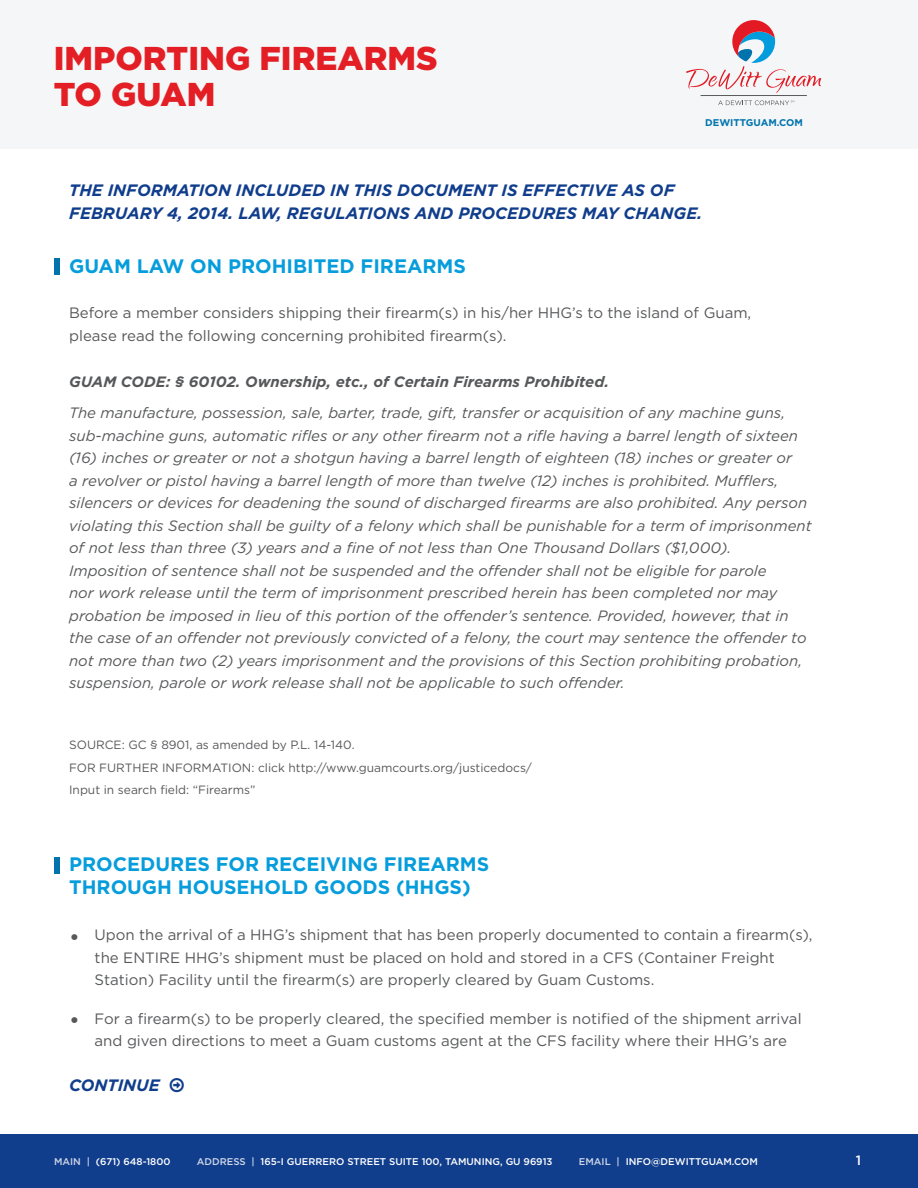
<style>
.page{position:relative;width:918px;height:1188px;background:#fff}
.page>*{position:absolute;margin:0;border:0;box-sizing:border-box;transform-origin:0 0}
.t1{font:900 33px/36px "Gotham HTF";color:#e31f25}
.t2{font:700 19.5px/23.4px "Gotham HTF";color:#069ddc}
.t3{font:italic 700 16.5px/22.5px "Gotham HTF";color:#103d8c}
.t4{font:italic 15px/22.5px "Gotham HTF";color:#57585a}
.t5{font:15px/22.5px "Gotham HTF";color:#57585a}
.t6{font:italic 700 15px "Gotham HTF";color:#57585a}
.back-list{font:500 13.5px "Gotham HTF";color:#fff}
.t7{font:12px "Gotham HTF";color:#57585a}
.t8{font:500 9.75px "Gotham HTF";color:#fff}
.back-list-2{font:700 9.75px "Gotham HTF";color:#0073ad}
.s1{font-size:22.5px}
.s2{color:#d0d8e8}
</style>
<div class="page">
<div style="left:0;top:0;width:918px;height:148px;background:#f4f6f7"></div>
<hr style="left:701px;top:95px;width:106px;height:1px;background:#59595c">
<svg style="left:686px;top:20px;width:135px;height:73px"></svg>
<svg style="left:718px;top:100px;width:76px;height:5px"></svg>
<div style="left:0;top:1134px;width:918px;height:54px;background:#103d8c"></div>
<div style="left:54px;top:258px;width:5px;height:16px;background:#0073ad"></div>
<div style="left:54px;top:858px;width:5px;height:16px;background:#0073ad"></div>
<p class="t1" style="left:54px;top:39px;width:385px">IMPORTING FIREARMS<br>TO GUAM</p>
<p class="back-list-2" style="left:705px;top:117px;width:99px">DEWITTGUAM.COM</p>
<p class="t3" style="left:69px;top:179px;width:635px">THE INFORMATION INCLUDED IN THIS DOCUMENT IS EFFECTIVE AS OF<br>FEBRUARY 4, 2014. LAW, REGULATIONS AND PROCEDURES MAY CHANGE.</p>
<p class="t2" style="left:69px;top:254px;width:398px">GUAM LAW ON PROHIBITED FIREARMS</p>
<p class="t5" style="left:69px;top:301px;width:684px">Before a member considers shipping their firearm(s) in his/her HHG’s to the island of Guam, please read the following concerning prohibited firearm(s).</p>
<p class="t6" style="left:69px;top:373px;width:542px">GUAM CODE: § 60102. Ownership, etc., of Certain Firearms Prohibited.</p>
<p class="t4" style="left:69px;top:401px;width:744px">The manufacture, possession, sale, barter, trade, gift, transfer or acquisition of any machine guns, sub-machine guns, automatic rifles or any other firearm not a rifle having a barrel length of sixteen (16) inches or greater or not a shotgun having a barrel length of eighteen (18) inches or greater or<br>a revolver or pistol having a barrel length of more than twelve (12) inches is prohibited. Mufflers, silencers or devices for deadening the sound of discharged firearms are also prohibited. Any person violating this Section shall be guilty of a felony which shall be punishable for a term of imprisonment of not less than three (3) years and a fine of not less than One Thousand Dollars ($1,000).<br>Imposition of sentence shall not be suspended and the offender shall not be eligible for parole<br>nor work release until the term of imprisonment prescribed herein has been completed nor may probation be imposed in lieu of this portion of the offender’s sentence. Provided, however, that in the case of an offender not previously convicted of a felony, the court may sentence the offender to not more than two (2) years imprisonment and the provisions of this Section prohibiting probation, suspension, parole or work release shall not be applicable to such offender.</p>
<p class="t7" style="left:69px;top:738px;width:287px">SOURCE: GC § 8901, as amended by P.L. 14-140.</p>
<p class="t7" style="left:69px;top:761px;width:464px">FOR FURTHER INFORMATION: click http://www.guamcourts.org/justicedocs/</p>
<p class="t7" style="left:69px;top:783px;width:188px">Input in search field: “Firearms”</p>
<p class="t2" style="left:69px;top:852px;width:422px">PROCEDURES FOR RECEIVING FIREARMS<br>THROUGH HOUSEHOLD GOODS (HHGS)</p>
<p class="t5" style="left:95px;top:923px;width:720px;text-indent:-26px"><span class="s1">•</span> Upon the arrival of a HHG’s shipment that has been properly documented to contain a firearm(s), the ENTIRE HHG’s shipment must be placed on hold and stored in a CFS (Container Freight<br>Station) Facility until the firearm(s) are properly cleared by Guam Customs.</p>
<p class="t5" style="left:95px;top:1007px;width:708px;text-indent:-26px"><span class="s1">•</span> For a firearm(s) to be properly cleared, the specified member is notified of the shipment arrival and given directions to meet a Guam customs agent at the CFS facility where their HHG’s are</p>
<p class="t3" style="left:69px;top:1074px;width:92px">CONTINUE</p>
<p class="t8" style="left:54px;top:1156px;width:118px"><span class="s2">MAIN |</span> (671) 648-1800</p>
<p class="t8" style="left:197px;top:1156px;width:357px"><span class="s2">ADDRESS |</span> 165-I GUERRERO STREET SUITE 100, TAMUNING, GU 96913</p>
<p class="t8" style="left:579px;top:1156px;width:181px"><span class="s2">EMAIL |</span> INFO@DEWITTGUAM.COM</p>
<p class="back-list" style="left:856px;top:1153px;width:7px">1</p>
</div>
